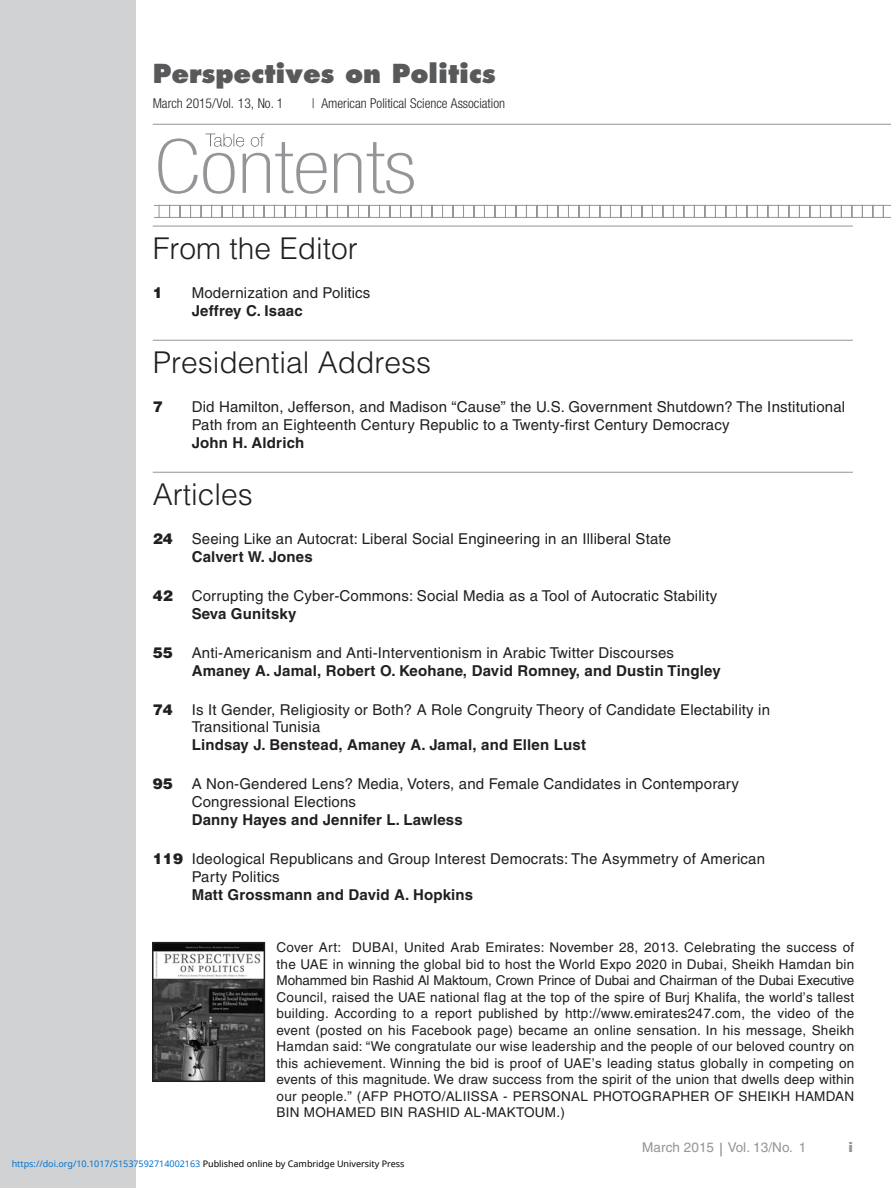
<style>
.page{position:relative;width:891px;height:1188px;background:#fff}
.page>*{position:absolute;margin:0;border:0;box-sizing:border-box;transform-origin:0 0}
.t1{font:300 30px "Helvetica";color:#231f20}
.t2{font:800 25.5px "Futura";color:#58595b}
.t3{font:15px/17.9px "Helvetica";letter-spacing:.01em;color:#231f20}
.t4{font:700 15px "Helvetica";letter-spacing:.01em;color:#231f20}
.t5{font:900 15px "Helvetica";color:#231f20}
.t6{font:13.5px/16.5px "Helvetica";letter-spacing:.02em;color:#231f20;text-align:justify}
.t7{font:300 condensed 13.5px "Helvetica Neue";color:#231f20}
.t8{font:13.5px "Helvetica";letter-spacing:.005em;color:#939598}
.t9{font:900 13.5px "Helvetica";color:#939598}
.t10{font:9px "Noto Sans";color:#0172cf}
.s1{font-weight:900}
.s2{font-weight:700}
.s3{font-size:18px}
.s4{color:#000}
</style>
<div class="page">
<hr style="left:153px;top:124px;width:738px;height:1px;background:#939598">
<hr style="left:153px;top:226px;width:700px;height:1px;background:#939598">
<hr style="left:153px;top:340px;width:700px;height:1px;background:#939598">
<hr style="left:153px;top:472px;width:700px;height:1px;background:#939598">
<svg style="left:154px;top:205px;width:737px;height:13px"></svg>
<div style="left:0;top:0;width:136px;height:1188px;background:#d1d2d4"></div>
<svg style="left:158px;top:133px;width:256px;height:61px"></svg>
<img style="left:155px;top:945px;width:107px;height:134px">
<div style="left:152px;top:942px;width:113px;height:140px;border:2px solid #231f20"></div>
<h2 class="t2" style="left:153px;top:63px;width:345px">Perspectives on Politics</h2>
<p class="t7" style="left:153px;top:98px;width:132px">March 2015/ Vol. 13, No. 1</p>
<p class="t7" style="left:312px;top:98px;width:195px">| American Political Science Association</p>
<h1 class="t1" style="left:153px;top:237px;width:207px">From the Editor</h1>
<p class="t5" style="left:153px;top:287px;width:12px">1</p>
<p class="t3" style="left:192px;top:285px;width:180px">Modernization and Politics</p>
<p class="t4" style="left:192px;top:305px;width:113px">Jeffrey C. Isaac</p>
<h1 class="t1" style="left:153px;top:351px;width:280px">Presidential Address</h1>
<p class="t5" style="left:153px;top:401px;width:12px">7</p>
<p class="t3" style="left:192px;top:399px;width:655px">Did Hamilton, Jefferson, and Madison “Cause” the U.S. Government Shutdown? The Institutional<br>Path from an Eighteenth Century Republic to a Twenty-first Century Democracy</p>
<p class="t4" style="left:192px;top:437px;width:114px">John H. Aldrich</p>
<h1 class="t1" style="left:153px;top:483px;width:102px">Articles</h1>
<p class="t3" style="left:192px;top:531px;width:481px;text-indent:-39px"><span class="s1">24</span> Seeing Like an Autocrat: Liberal Social Engineering in an Illiberal State<br><span class="s2">Calvert W. Jones</span></p>
<p class="t3" style="left:192px;top:588px;width:527px;text-indent:-39px"><span class="s1">42</span> Corrupting the Cyber-Commons: Social Media as a Tool of Autocratic Stability<br><span class="s2">Seva Gunitsky</span></p>
<p class="t3" style="left:192px;top:645px;width:531px;text-indent:-39px"><span class="s1">55</span> Anti-Americanism and Anti-Interventionism in Arabic Twitter Discourses<br><span class="s2">Amaney A. Jamal, Robert O. Keohane, David Romney, and Dustin Tingley</span></p>
<p class="t3" style="left:192px;top:702px;width:580px;text-indent:-39px"><span class="s1">74</span> Is It Gender, Religiosity or Both? A Role Congruity Theory of Candidate Electability in<br>Transitional Tunisia</p>
<p class="t4" style="left:192px;top:740px;width:396px">Lindsay J. Benstead, Amaney A. Jamal, and Ellen Lust</p>
<p class="t3" style="left:192px;top:777px;width:549px;text-indent:-39px"><span class="s1">95</span> A Non-Gendered Lens? Media, Voters, and Female Candidates in Contemporary<br>Congressional Elections</p>
<p class="t4" style="left:192px;top:814px;width:273px">Danny Hayes and Jennifer L. Lawless</p>
<p class="t3" style="left:192px;top:851px;width:575px;text-indent:-39px"><span class="s1">119</span> Ideological Republicans and Group Interest Democrats: The Asymmetry of American<br>Party Politics</p>
<p class="t4" style="left:192px;top:889px;width:283px">Matt Grossmann and David A. Hopkins</p>
<p class="t6" style="left:277px;top:941px;width:579px">Cover Art: DUBAI, United Arab Emirates: November 28, 2013. Celebrating the success of the UAE in winning the global bid to host the World Expo 2020 in Dubai, Sheikh Hamdan bin Mohammed bin Rashid Al Maktoum, Crown Prince of Dubai and Chairman of the Dubai Executive Council, raised the UAE national flag at the top of the spire of Burj Khalifa, the world’s tallest building. According to a report published by http://www.emirates247.com, the video of the event (posted on his Facebook page) became an online sensation. In his message, Sheikh Hamdan said: “We congratulate our wise leadership and the people of our beloved country on this achievement. Winning the bid is proof of UAE’s leading status globally in competing on events of this magnitude. We draw success from the spirit of the union that dwells deep within our people.” (AFP PHOTO/ALIISSA - PERSONAL PHOTOGRAPHER OF SHEIKH HAMDAN BIN MOHAMED BIN RASHID AL-MAKTOUM.)</p>
<p class="t8" style="left:642px;top:1142px;width:166px">March 2015 <span class="s3">|</span> Vol. 13/No. 1</p>
<p class="t9" style="left:848px;top:1142px;width:6px">i</p>
<p class="t10" style="left:12px;top:1157px;width:394px">https://doi.org/10.1017/S1537592714002163 <span class="s4">Published online by Cambridge University Press</span></p>
</div>
